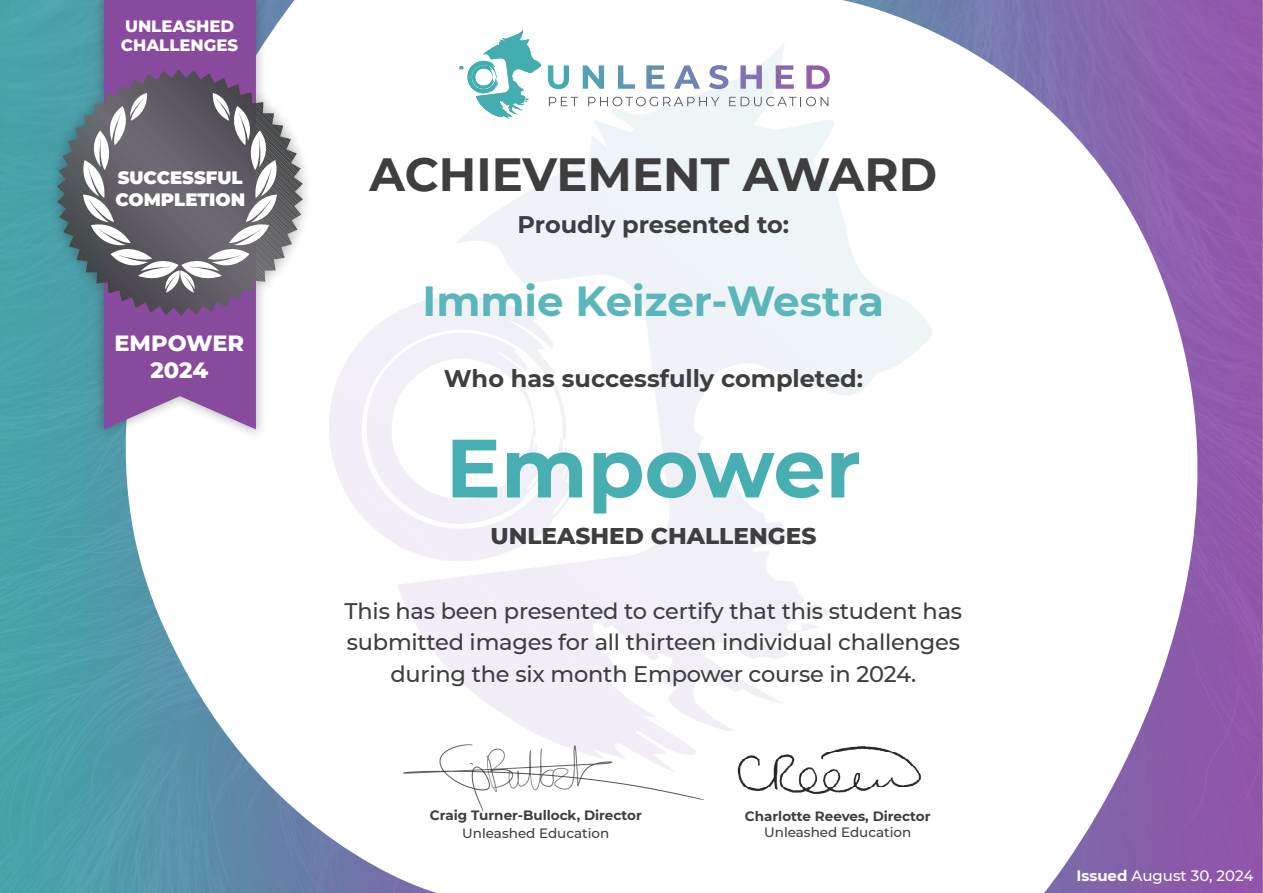
<style>
.page{position:relative;width:1263px;height:893px;background:#fff}
.page>*{position:absolute;margin:0;border:0;box-sizing:border-box;transform-origin:0 0}
.t1{font:700 82.5px "Montserrat";color:#47aeb1}
.t2{font:700 46.5px "Montserrat";color:#3e3e3f}
.t3{font:700 42px "Montserrat";color:#5ab6b9}
.t4{font:700 24px "Montserrat";color:#3e3e3f}
.t5{font:800 23.25px "Montserrat";color:#3e3e3f}
.t6{font:500 22.5px/31.5px "Montserrat";letter-spacing:-.01em;color:#3e3e3f;text-align:center}
.t7{font:800 22.5px/27px "Montserrat";color:#fff;text-align:center}
.t8{font:900 18px/22.5px "Montserrat";color:#fff}
.t9{font:800 16.5px/19.8px "Montserrat";color:#fff}
.t10{font:500 15px "Montserrat";color:#fff}
.t11{font:700 13.5px "Montserrat";color:#3e3e3f}
.t12{font:500 13.5px "Montserrat";color:#3e3e3f}
.s1{font-weight:700}
</style>
<div class="page">
<img style="left:437px;top:42px;width:405px;height:689px">
<img style="left:0;top:0;width:437px;height:893px">
<img style="left:842px;top:0;width:421px;height:893px">
<div style="left:46px;top:0;width:267px;height:440px;background:#231f20;opacity:.3"></div>
<svg style="left:104px;top:0;width:152px;height:429px;background:#9158a4"></svg>
<svg style="left:57px;top:70px;width:246px;height:246px"></svg>
<img style="left:737px;top:732px;width:190px;height:75px">
<img style="left:384px;top:721px;width:339px;height:109px">
<svg style="left:459px;top:30px;width:82px;height:89px"></svg>
<svg style="left:548px;top:65px;width:282px;height:24px"></svg>
<svg style="left:549px;top:97px;width:29px;height:9px"></svg>
<svg style="left:588px;top:97px;width:131px;height:9px"></svg>
<svg style="left:729px;top:97px;width:99px;height:9px"></svg>
<p class="t9" style="left:121px;top:15px;width:119px">UNLEASHED<br>CHALLENGES</p>
<p class="t8" style="left:115px;top:165px;width:131px">SUCCESSFUL<br>COMPLETION</p>
<p class="t7" style="left:115px;top:328px;width:131px">EMPOWER<br>2024</p>
<h2 class="t2" style="left:370px;top:141px;width:569px">ACHIEVEMENT AWARD</h2>
<p class="t4" style="left:518px;top:207px;width:273px">Proudly presented to:</p>
<h3 class="t3" style="left:423px;top:271px;width:463px">Immie Keizer-Westra</h3>
<p class="t4" style="left:444px;top:362px;width:421px">Who has successfully completed:</p>
<h1 class="t1" style="left:446px;top:409px;width:417px">Empower</h1>
<p class="t5" style="left:490px;top:519px;width:327px">UNLEASHED CHALLENGES</p>
<p class="t6" style="left:344px;top:594px;width:619px">This has been presented to certify that this student has submitted images for all thirteen individual challenges during the six month Empower course in 2024.</p>
<p class="t11" style="left:430px;top:806px;width:214px">Craig Turner-Bullock, Director</p>
<p class="t12" style="left:462px;top:824px;width:149px">Unleashed Education</p>
<p class="t11" style="left:745px;top:806px;width:187px">Charlotte Reeves, Director</p>
<p class="t12" style="left:764px;top:822px;width:149px">Unleashed Education</p>
<p class="t10" style="left:1076px;top:865px;width:179px"><span class="s1">Issued</span> August 30, 2024</p>
</div>
